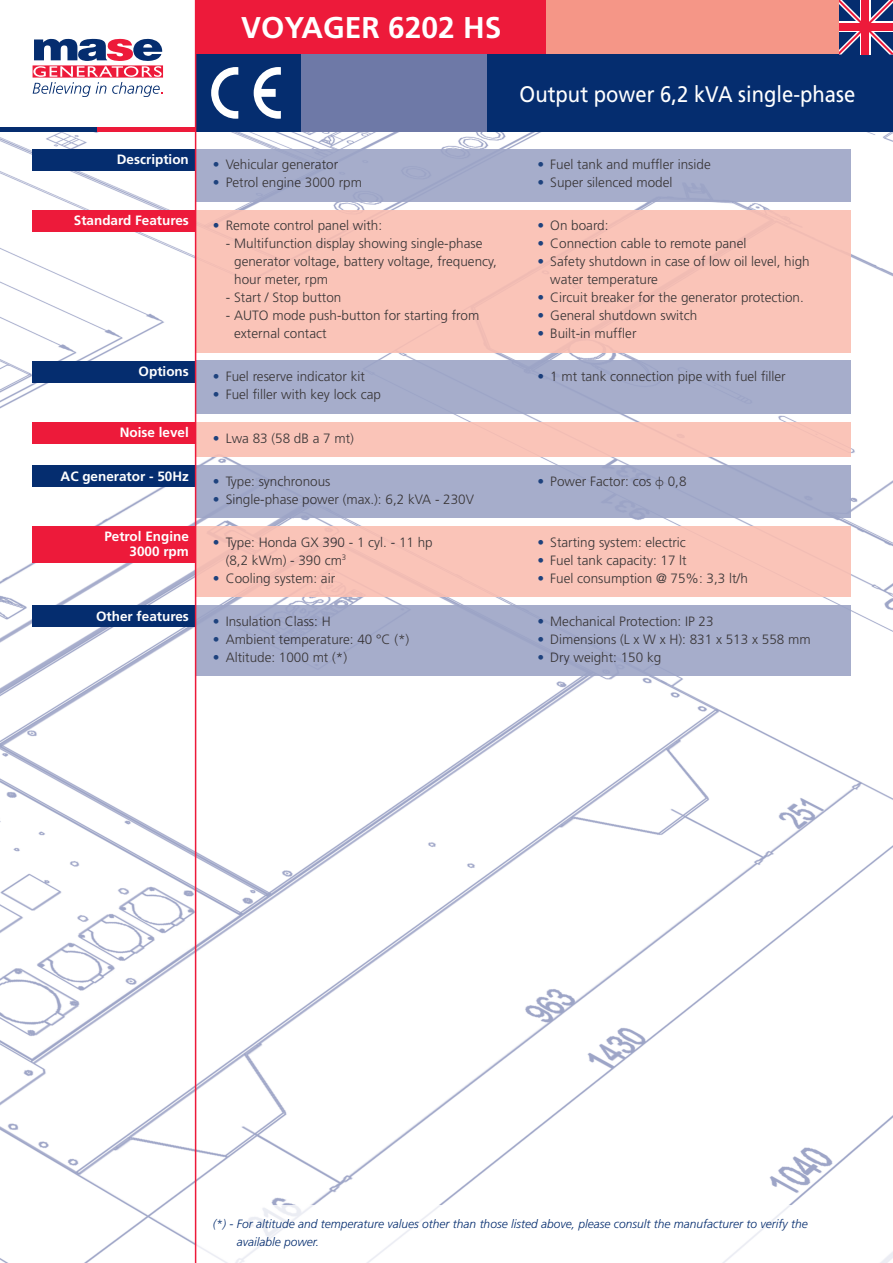
<style>
.page{position:relative;width:893px;height:1263px;background:#fff}
.page>*{position:absolute;margin:0;border:0;box-sizing:border-box;transform-origin:0 0}
.t1{font:700 30px "Frutiger";color:#fff}
.t2{font:22.5px "Frutiger";color:#fff;scale:.9 1}
.t3{font:300 13.5px/18px "Frutiger";color:#231f20}
.t4{font:700 13.5px/15px "Frutiger";color:#fff;text-align:right}
.t5{font:italic 300 12px/18px "Frutiger";color:#052d6f}
.s1{color:#052d6f}
.s2{font-family:"Gill Sans"}
</style>
<div class="page">
<img style="left:0;top:132px;width:893px;height:1131px">
<div style="left:129px;top:54px;width:387px;height:78px;background:#6e79a7"></div>
<div style="left:0;top:0;width:196px;height:132px;background:#fff"></div>
<svg style="left:33px;top:39px;width:130px;height:58px"></svg>
<div style="left:488px;top:54px;width:405px;height:78px;background:#052d6f"></div>
<div style="left:196px;top:0;width:351px;height:54px;background:#ed1a3a"></div>
<div style="left:547px;top:0;width:346px;height:54px;background:#f59687"></div>
<div style="left:0;top:127px;width:97px;height:5px;background:#052d6f"></div>
<div style="left:97px;top:127px;width:98px;height:5px;background:#ed1a3a"></div>
<svg style="left:839px;top:0;width:54px;height:55px;background:#884e77"></svg>
<div style="left:195px;top:1205px;width:698px;height:58px;background:#fff"></div>
<div style="left:196px;top:54px;width:104px;height:78px;background:#052d6f"></div>
<svg style="left:211px;top:67px;width:27px;height:52px"></svg>
<svg style="left:254px;top:67px;width:27px;height:52px"></svg>
<div style="left:33px;top:149px;width:162px;height:21px;background:#052d6f"></div>
<div style="left:195px;top:149px;width:655px;height:52px;background:#a6adcb"></div>
<div style="left:33px;top:361px;width:162px;height:21px;background:#052d6f"></div>
<div style="left:195px;top:361px;width:655px;height:53px;background:#a6adcb"></div>
<div style="left:33px;top:526px;width:162px;height:37px;background:#ed1a3a"></div>
<div style="left:195px;top:526px;width:655px;height:71px;background:#fac4b8"></div>
<div style="left:33px;top:605px;width:162px;height:22px;background:#052d6f"></div>
<div style="left:195px;top:605px;width:655px;height:71px;background:#a6adcb"></div>
<div style="left:33px;top:422px;width:162px;height:22px;background:#ed1a3a"></div>
<div style="left:195px;top:422px;width:655px;height:35px;background:#fac4b8"></div>
<div style="left:33px;top:210px;width:162px;height:21px;background:#ed1a3a"></div>
<div style="left:195px;top:210px;width:655px;height:142px;background:#fac4b8"></div>
<div style="left:33px;top:465px;width:162px;height:22px;background:#052d6f"></div>
<div style="left:195px;top:465px;width:655px;height:53px;background:#a6adcb"></div>
<hr style="left:195px;top:0;width:1px;height:1263px;background:#ed1a3a">
<h1 class="t1" style="left:241px;top:10px;width:262px">VOYAGER 6202 HS</h1>
<h2 class="t2" style="left:520px;top:81px;width:375px">Output power 6,2 kVA single-phase</h2>
<p class="t4" style="left:117px;top:152px;width:73px">Description</p>
<p class="t3" style="left:213px;top:156px;width:127px"><span class="s1">•</span> Vehicular generator</p>
<p class="t3" style="left:213px;top:174px;width:151px"><span class="s1">•</span> Petrol engine 3000 rpm</p>
<p class="t3" style="left:537px;top:156px;width:175px"><span class="s1">•</span> Fuel tank and muffler inside</p>
<p class="t3" style="left:537px;top:174px;width:137px"><span class="s1">•</span> Super silenced model</p>
<p class="t4" style="left:74px;top:213px;width:117px">Standard Features</p>
<p class="t3" style="left:213px;top:217px;width:171px"><span class="s1">•</span> Remote control panel with:</p>
<p class="t3" style="left:234px;top:235px;width:264px;text-indent:-9px">- Multifunction display showing single-phase generator voltage, battery voltage, frequency, hour meter, rpm</p>
<p class="t3" style="left:226px;top:289px;width:117px">- Start / Stop button</p>
<p class="t3" style="left:234px;top:307px;width:247px;text-indent:-9px">- AUTO mode push-button for starting from external contact</p>
<p class="t3" style="left:537px;top:217px;width:73px"><span class="s1">•</span> On board:</p>
<p class="t3" style="left:537px;top:235px;width:211px"><span class="s1">•</span> Connection cable to remote panel</p>
<p class="t3" style="left:550px;top:253px;width:261px;text-indent:-13px"><span class="s1">•</span> Safety shutdown in case of low oil level, high water temperature</p>
<p class="t3" style="left:537px;top:289px;width:268px"><span class="s1">•</span> Circuit breaker for the generator protection.</p>
<p class="t3" style="left:537px;top:307px;width:161px"><span class="s1">•</span> General shutdown switch</p>
<p class="t3" style="left:537px;top:325px;width:101px"><span class="s1">•</span> Built-in muffler</p>
<p class="t4" style="left:139px;top:364px;width:52px">Options</p>
<p class="t3" style="left:213px;top:368px;width:153px"><span class="s1">•</span> Fuel reserve indicator kit</p>
<p class="t3" style="left:213px;top:386px;width:170px"><span class="s1">•</span> Fuel filler with key lock cap</p>
<p class="t3" style="left:537px;top:368px;width:250px"><span class="s1">•</span> 1 mt tank connection pipe with fuel filler</p>
<p class="t4" style="left:120px;top:425px;width:71px">Noise level</p>
<p class="t3" style="left:213px;top:429px;width:143px"><span class="s1">•</span> Lwa 83 (58 dB a 7 mt)</p>
<p class="t4" style="left:61px;top:468px;width:130px">AC generator - 50Hz</p>
<p class="t3" style="left:213px;top:472px;width:119px"><span class="s1">•</span> Type: synchronous</p>
<p class="t3" style="left:213px;top:490px;width:263px"><span class="s1">•</span> Single-phase power (max.): 6,2 kVA - 230V</p>
<p class="t3" style="left:537px;top:472px;width:151px"><span class="s1">•</span> Power Factor: cos <span class="s2">ф</span> 0,8</p>
<p class="t4" style="left:104px;top:529px;width:86px">Petrol Engine<br>3000 rpm</p>
<p class="t3" style="left:226px;top:533px;width:209px;text-indent:-13px"><span class="s1">•</span> Type: Honda GX 390 - 1 cyl. - 11 hp (8,2 kWm) - 390 cm<sup>3</sup></p>
<p class="t3" style="left:213px;top:569px;width:124px"><span class="s1">•</span> Cooling system: air</p>
<p class="t3" style="left:537px;top:533px;width:150px"><span class="s1">•</span> Starting system: electric</p>
<p class="t3" style="left:537px;top:551px;width:151px"><span class="s1">•</span> Fuel tank capacity: 17 lt</p>
<p class="t3" style="left:537px;top:569px;width:212px"><span class="s1">•</span> Fuel consumption @ 75%: 3,3 lt/h</p>
<p class="t4" style="left:96px;top:608px;width:94px">Other features</p>
<p class="t3" style="left:213px;top:612px;width:119px"><span class="s1">•</span> Insulation Class: H</p>
<p class="t3" style="left:213px;top:630px;width:198px"><span class="s1">•</span> Ambient temperature: 40 °C (*)</p>
<p class="t3" style="left:213px;top:648px;width:136px"><span class="s1">•</span> Altitude: 1000 mt (*)</p>
<p class="t3" style="left:537px;top:612px;width:178px"><span class="s1">•</span> Mechanical Protection: IP 23</p>
<p class="t3" style="left:537px;top:630px;width:275px"><span class="s1">•</span> Dimensions (L x W x H): 831 x 513 x 558 mm</p>
<p class="t3" style="left:537px;top:648px;width:125px"><span class="s1">•</span> Dry weight: 150 kg</p>
<p class="t5" style="left:237px;top:1214px;width:572px;text-indent:-24px">(*) - For altitude and temperature values other than those listed above, please consult the manufacturer to verify the available power.</p>
</div>
